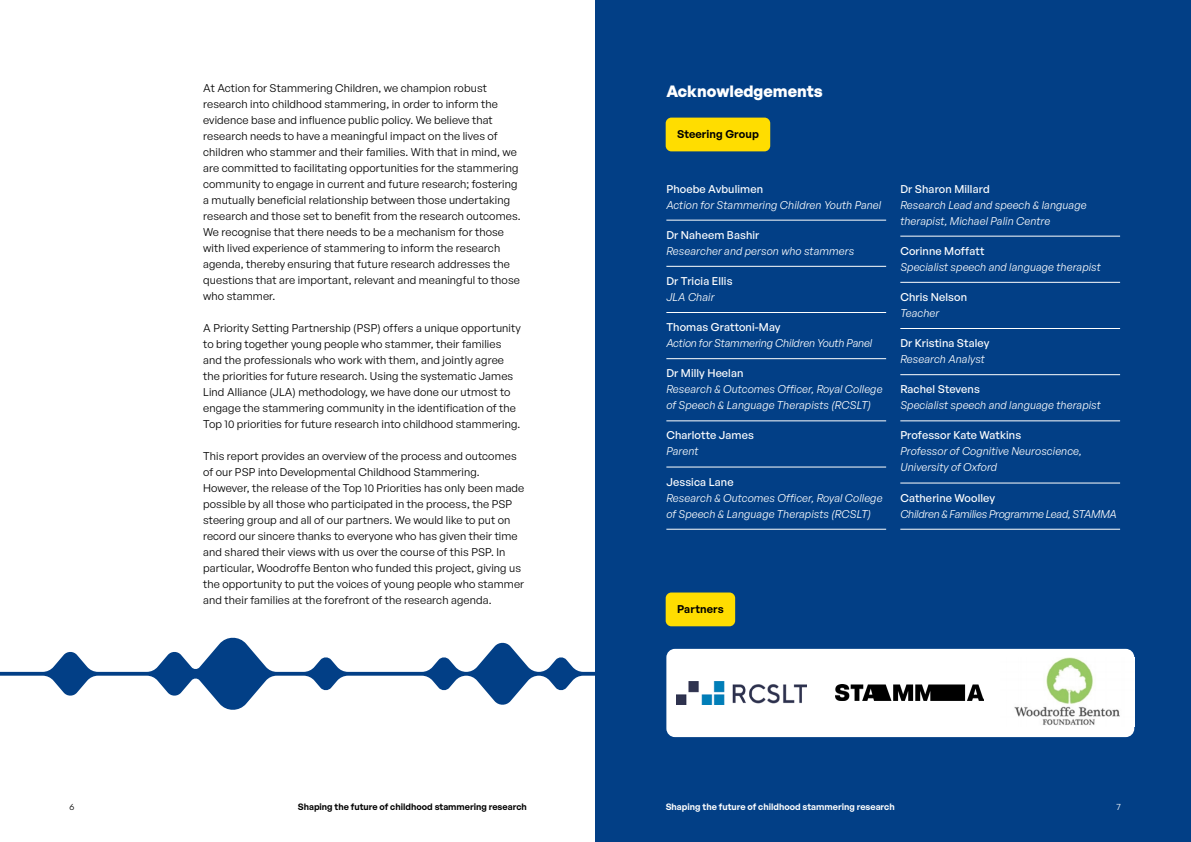
<style>
.page{position:relative;width:1191px;height:842px;background:#fff}
.page>*{position:absolute;margin:0;border:0;box-sizing:border-box;transform-origin:0 0}
.SubHead{font:700 16px "General Sans";color:#fff}
.Body{font:11px/16px "General Sans";letter-spacing:.01em;color:#000}
.Acknowledgements_List{font:italic 11px/16px "General Sans";letter-spacing:.01em;color:#fff}
.Body-2{font:500 11px "General Sans";letter-spacing:.01em;color:#fff}
.Acknowledgements_List-2{font:italic 11px "General Sans";letter-spacing:-.01em;color:#fff}
.Acknowledgements_List-3{font:italic 11px "General Sans";letter-spacing:-.02em;color:#fff}
.Body-3{font:600 11px "General Sans";letter-spacing:.01em;color:#000}
.t1{font:600 9px "General Sans";color:#000}
.t2{font:600 9px "General Sans";color:#fff}
.t3{font:9px "General Sans";color:#000}
.t4{font:9px "General Sans";color:#fff}
</style>
<div class="page">
<div style="left:595px;top:0;width:596px;height:842px;background:#023f86"></div>
<svg style="left:0;top:637px;width:595px;height:73px"></svg>
<div style="left:666px;top:649px;width:468px;height:88px;background:#fff;border-radius:9px"></div>
<img style="left:835px;top:685px;width:149px;height:16px">
<img style="left:1014px;top:658px;width:106px;height:68px">
<img style="left:676px;top:682px;width:130px;height:22px">
<hr style="left:666px;top:220px;width:220px;height:1px;background:#fff">
<hr style="left:666px;top:266px;width:220px;height:1px;background:#fff">
<hr style="left:666px;top:312px;width:220px;height:1px;background:#fff">
<hr style="left:666px;top:358px;width:220px;height:1px;background:#fff">
<hr style="left:666px;top:421px;width:220px;height:1px;background:#fff">
<hr style="left:666px;top:467px;width:220px;height:1px;background:#fff">
<hr style="left:666px;top:529px;width:220px;height:1px;background:#fff">
<div style="left:665px;top:592px;width:70px;height:34px;background:#fd0;border-radius:6px"></div>
<div style="left:665px;top:118px;width:105px;height:33px;background:#fd0;border-radius:6px"></div>
<hr style="left:900px;top:236px;width:220px;height:1px;background:#fff">
<hr style="left:900px;top:282px;width:220px;height:1px;background:#fff">
<hr style="left:900px;top:328px;width:220px;height:1px;background:#fff">
<hr style="left:900px;top:374px;width:220px;height:1px;background:#fff">
<hr style="left:900px;top:421px;width:220px;height:1px;background:#fff">
<hr style="left:900px;top:483px;width:220px;height:1px;background:#fff">
<hr style="left:900px;top:529px;width:220px;height:1px;background:#fff">
<p class="Body" style="left:203px;top:80px;width:319px">At Action for Stammering Children, we champion robust research into childhood stammering, in order to inform the evidence base and influence public policy. We believe that research needs to have a meaningful impact on the lives of children who stammer and their families. With that in mind, we are committed to facilitating opportunities for the stammering community to engage in current and future research; fostering a mutually beneficial relationship between those undertaking research and those set to benefit from the research outcomes.<br>We recognise that there needs to be a mechanism for those with lived experience of stammering to inform the research agenda, thereby ensuring that future research addresses the questions that are important, relevant and meaningful to those who stammer.</p>
<p class="Body" style="left:203px;top:320px;width:319px">A Priority Setting Partnership (PSP) offers a unique opportunity to bring together young people who stammer, their families and the professionals who work with them, and jointly agree the priorities for future research. Using the systematic James Lind Alliance (JLA) methodology, we have done our utmost to engage the stammering community in the identification of the Top 10 priorities for future research into childhood stammering.</p>
<p class="Body" style="left:203px;top:448px;width:323px">This report provides an overview of the process and outcomes of our PSP into Developmental Childhood Stammering.<br>However, the release of the Top 10 Priorities has only been made possible by all those who participated in the process, the PSP steering group and all of our partners. We would like to put on record our sincere thanks to everyone who has given their time and shared their views with us over the course of this PSP. In particular, Woodroffe Benton who funded this project, giving us the opportunity to put the voices of young people who stammer and their families at the forefront of the research agenda.</p>
<p class="SubHead" style="left:666px;top:81px;width:158px">Acknowledgements</p>
<p class="Body-3" style="left:677px;top:127px;width:83px">Steering Group</p>
<p class="Body-2" style="left:666px;top:182px;width:98px">Phoebe Avbulimen</p>
<p class="Acknowledgements_List" style="left:666px;top:196px;width:216px">Action for Stammering Children Youth Panel</p>
<p class="Body-2" style="left:666px;top:228px;width:94px">Dr Naheem Bashir</p>
<p class="Acknowledgements_List" style="left:666px;top:242px;width:189px">Researcher and person who stammers</p>
<p class="Body-2" style="left:666px;top:274px;width:68px">Dr Tricia Ellis</p>
<p class="Acknowledgements_List" style="left:666px;top:289px;width:50px">JLA Chair</p>
<p class="Body-2" style="left:666px;top:320px;width:116px">Thomas Grattoni-May</p>
<p class="Acknowledgements_List-2" style="left:666px;top:336px;width:207px">Action for Stammering Children Youth Panel</p>
<p class="Body-2" style="left:666px;top:366px;width:79px">Dr Milly Heelan</p>
<p class="Acknowledgements_List" style="left:666px;top:381px;width:218px">Research &amp; Outcomes Officer, Royal College of Speech &amp; Language Therapists (RCSLT)</p>
<p class="Body-2" style="left:666px;top:428px;width:89px">Charlotte James</p>
<p class="Acknowledgements_List" style="left:666px;top:443px;width:34px">Parent</p>
<p class="Body-2" style="left:666px;top:475px;width:69px">Jessica Lane</p>
<p class="Acknowledgements_List" style="left:666px;top:489px;width:218px">Research &amp; Outcomes Officer, Royal College of Speech &amp; Language Therapists (RCSLT)</p>
<p class="Body-2" style="left:900px;top:182px;width:91px">Dr Sharon Millard</p>
<p class="Acknowledgements_List" style="left:900px;top:196px;width:188px">Research Lead and speech &amp; language therapist, Michael Palin Centre</p>
<p class="Body-2" style="left:900px;top:244px;width:86px">Corinne Moffatt</p>
<p class="Acknowledgements_List" style="left:900px;top:258px;width:202px">Specialist speech and language therapist</p>
<p class="Body-2" style="left:900px;top:290px;width:68px">Chris Nelson</p>
<p class="Acknowledgements_List" style="left:900px;top:305px;width:40px">Teacher</p>
<p class="Body-2" style="left:900px;top:336px;width:91px">Dr Kristina Staley</p>
<p class="Acknowledgements_List" style="left:900px;top:351px;width:86px">Research Analyst</p>
<p class="Body-2" style="left:900px;top:382px;width:81px">Rachel Stevens</p>
<p class="Acknowledgements_List" style="left:900px;top:397px;width:202px">Specialist speech and language therapist</p>
<p class="Body-2" style="left:900px;top:428px;width:122px">Professor Kate Watkins</p>
<p class="Acknowledgements_List" style="left:900px;top:443px;width:183px">Professor of Cognitive Neuroscience,<br>University of Oxford</p>
<p class="Body-2" style="left:900px;top:491px;width:96px">Catherine Woolley</p>
<p class="Acknowledgements_List-3" style="left:900px;top:507px;width:218px">Children &amp; Families Programme Lead, STAMMA</p>
<p class="Body-3" style="left:677px;top:602px;width:48px">Partners</p>
<p class="t3" style="left:69px;top:801px;width:6px">6</p>
<p class="t1" style="left:298px;top:801px;width:231px">Shaping the future of childhood stammering research</p>
<p class="t2" style="left:665px;top:801px;width:231px">Shaping the future of childhood stammering research</p>
<p class="t4" style="left:1116px;top:801px;width:6px">7</p>
</div>
